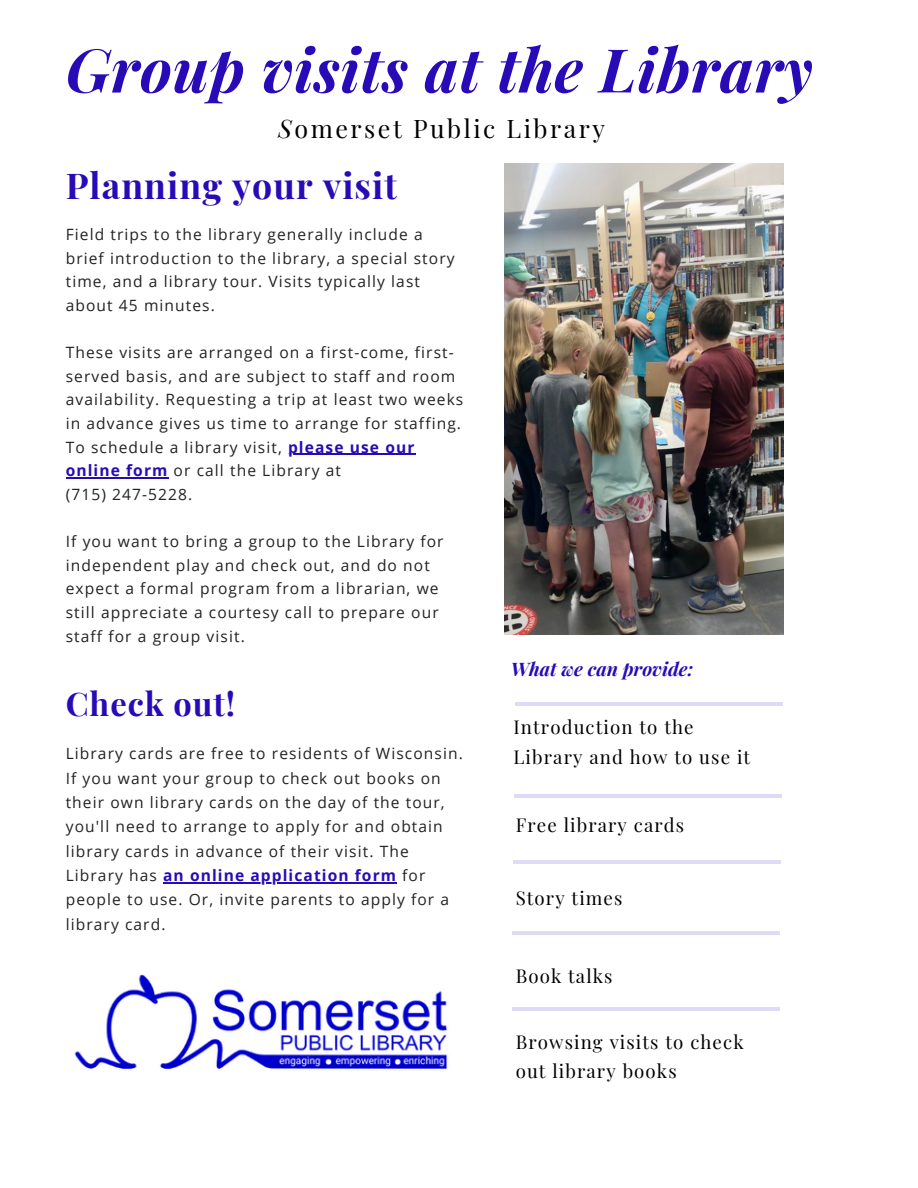
<style>
.page{position:relative;width:918px;height:1188px;background:#fff}
.page>*{position:absolute;margin:0;border:0;box-sizing:border-box;transform-origin:0 0}
.t1{font:italic 700 60.45px "Playfair Display";letter-spacing:.01em;color:#280bb6}
.t2{font:700 35.7px "Playfair Display";letter-spacing:.03em;color:#280bb6}
.t3{font:700 32.55px "Playfair Display";letter-spacing:.03em;color:#280bb6}
.t4{font:25.05px "Playfair Display";letter-spacing:.1em;color:#000}
.t5{font:18.6px "Playfair Display";letter-spacing:.06em;color:#000}
.t6{font:italic 700 18.6px "Playfair Display";color:#280bb6}
.t7{font:15.6px/23.7px "Open Sans";letter-spacing:.07em;color:#222}
.s1{font-style:italic}
.s2{font-weight:700;color:#280bb6}
</style>
<div class="page">
<hr style="left:288px;top:454px;width:128px;height:1px;background:#280bb6">
<hr style="left:66px;top:477px;width:103px;height:2px;background:#280bb6">
<hr style="left:514px;top:794px;width:268px;height:4px;background:#dfdbf4">
<hr style="left:513px;top:860px;width:268px;height:3px;background:#280bb6">
<hr style="left:512px;top:932px;width:268px;height:3px;background:#280bb6">
<hr style="left:515px;top:702px;width:267px;height:4px;background:#dfdbf4">
<img style="left:505px;top:163px;width:279px;height:472px">
<hr style="left:512px;top:1008px;width:268px;height:3px;background:#280bb6">
<img style="left:74px;top:974px;width:374px;height:95px">
<hr style="left:163px;top:882px;width:234px;height:1px;background:#280bb6">
<p class="t1" style="left:66px;top:27px;width:749px">Group visits at the Library</p>
<p class="t4" style="left:278px;top:111px;width:328px"><span class="s1">S</span>omerset Public Library</p>
<p class="t2" style="left:66px;top:160px;width:333px">Planning your visit</p>
<p class="t7" style="left:66px;top:222px;width:390px">Field trips to the library generally include a brief introduction to the library, a special story time, and a library tour. Visits typically last about 45 minutes.</p>
<p class="t7" style="left:66px;top:340px;width:399px">These visits are arranged on a first-come, first&shy;served basis, and are subject to staff and room availability. Requesting a trip at least two weeks in advance gives us time to arrange for staffing.<br>To schedule a library visit, <span class="s2">please use our online form</span> or call the Library at</p>
<p class="t7" style="left:66px;top:482px;width:128px">(715) 247-5228.</p>
<p class="t7" style="left:66px;top:529px;width:379px">If you want to bring a group to the Library for independent play and check out, and do not expect a formal program from a librarian, we still appreciate a courtesy call to prepare our staff for a group visit.</p>
<p class="t3" style="left:66px;top:681px;width:171px">Check out!</p>
<p class="t7" style="left:66px;top:741px;width:399px;line-height:24.3px">Library cards are free to residents of Wisconsin.<br>If you want your group to check out books on their own library cards on the day of the tour, you'll need to arrange to apply for and obtain library cards in advance of their visit. The Library has <span class="s2">an online application form</span> for people to use. Or, invite parents to apply for a library card.</p>
<p class="t6" style="left:511px;top:656px;width:184px">What we can provide:</p>
<p class="t5" style="left:514px;top:714px;width:182px">Introduction to the</p>
<p class="t5" style="left:514px;top:744px;width:238px">Library and how to use it</p>
<p class="t5" style="left:516px;top:812px;width:170px">Free library cards</p>
<p class="t5" style="left:516px;top:885px;width:108px">Story times</p>
<p class="t5" style="left:516px;top:963px;width:98px">Book talks</p>
<p class="t5" style="left:516px;top:1029px;width:229px">Browsing visits to check</p>
<p class="t5" style="left:516px;top:1058px;width:163px">out library books</p>
</div>
